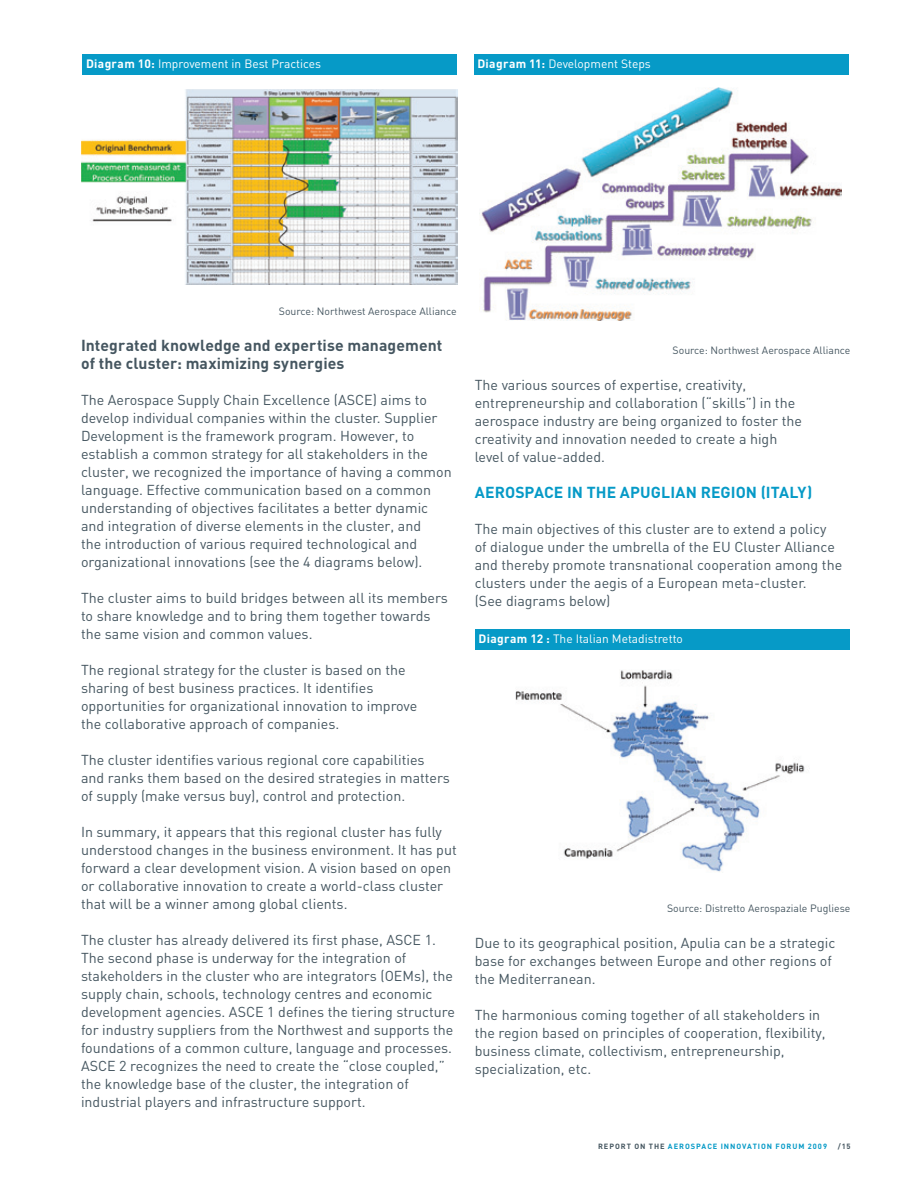
<style>
.page{position:relative;width:918px;height:1188px;background:#fff}
.page>*{position:absolute;margin:0;border:0;box-sizing:border-box;transform-origin:0 0}
.t1{font:700 15.75px/18px "DIN";letter-spacing:.005em;color:#455660}
.t2{font:700 15.75px "DIN";letter-spacing:.005em;color:#069ac7}
.t3{font:14.25px/18px "DIN";color:#455660}
.t4{font:12px "DIN";color:#fff}
.t5{font:10.5px "DIN";color:#455660}
.t6{font:700 7.5px "DIN";letter-spacing:.125em;color:#069ac7}
.t7{font:700 7.5px "DIN";color:#455660}
.s1{font-weight:700}
.s2{color:#455660}
</style>
<div class="page">
<img style="left:81px;top:89px;width:376px;height:196px">
<div style="left:82px;top:54px;width:375px;height:20px;background:#069ac7"></div>
<img style="left:480px;top:87px;width:362px;height:233px">
<div style="left:474px;top:54px;width:375px;height:20px;background:#069ac7"></div>
<img style="left:516px;top:670px;width:289px;height:202px">
<div style="left:475px;top:630px;width:375px;height:20px;background:#069ac7"></div>
<p class="t4" style="left:86px;top:56px;width:237px"><span class="s1">Diagram 10:</span> Improvement in Best Practices</p>
<p class="t4" style="left:477px;top:56px;width:175px"><span class="s1">Diagram 11:</span> Development Steps</p>
<p class="t5" style="left:279px;top:304px;width:179px">Source: Northwest Aerospace Alliance</p>
<p class="t1" style="left:81px;top:335px;width:363px">Integrated knowledge and expertise management of the cluster: maximizing synergies</p>
<p class="t3" style="left:81px;top:390px;width:372px">The Aerospace Supply Chain Excellence (ASCE) aims to develop individual companies within the cluster. Supplier Development is the framework program. However, to establish a common strategy for all stakeholders in the cluster, we recognized the importance of having a common language. Effective communication based on a common understanding of objectives facilitates a better dynamic and integration of diverse elements in the cluster, and<br>the introduction of various required technological and organizational innovations (see the 4 diagrams below).</p>
<p class="t3" style="left:81px;top:588px;width:368px">The cluster aims to build bridges between all its members to share knowledge and to bring them together towards the same vision and common values.</p>
<p class="t3" style="left:81px;top:660px;width:338px">The regional strategy for the cluster is based on the sharing of best business practices. It identifies opportunities for organizational innovation to improve the collaborative approach of companies.</p>
<p class="t3" style="left:81px;top:750px;width:371px">The cluster identifies various regional core capabilities and ranks them based on the desired strategies in matters of supply (make versus buy), control and protection.</p>
<p class="t3" style="left:81px;top:822px;width:377px">In summary, it appears that this regional cluster has fully understood changes in the business environment. It has put forward a clear development vision. A vision based on open or collaborative innovation to create a world-class cluster that will be a winner among global clients.</p>
<p class="t3" style="left:81px;top:930px;width:375px">The cluster has already delivered its first phase, ASCE 1.<br>The second phase is underway for the integration of stakeholders in the cluster who are integrators (OEMs), the supply chain, schools, technology centres and economic development agencies. ASCE 1 defines the tiering structure for industry suppliers from the Northwest and supports the foundations of a common culture, language and processes.<br>ASCE 2 recognizes the need to create the “close coupled,” the knowledge base of the cluster, the integration of industrial players and infrastructure support.</p>
<p class="t5" style="left:673px;top:343px;width:179px">Source: Northwest Aerospace Alliance</p>
<p class="t3" style="left:475px;top:375px;width:329px">The various sources of expertise, creativity, entrepreneurship and collaboration (“skills”) in the aerospace industry are being organized to foster the creativity and innovation needed to create a high level of value-added.</p>
<p class="t2" style="left:475px;top:482px;width:339px">AEROSPACE IN THE APUGLIAN REGION (ITALY)</p>
<p class="t3" style="left:475px;top:519px;width:369px">The main objectives of this cluster are to extend a policy<br>of dialogue under the umbrella of the EU Cluster Alliance and thereby promote transnational cooperation among the clusters under the aegis of a European meta-cluster.<br>(See diagrams below)</p>
<p class="t4" style="left:479px;top:632px;width:206px"><span class="s1">Diagram 12 :</span> The Italian Metadistretto</p>
<p class="t5" style="left:667px;top:901px;width:185px">Source: Distretto Aerospaziale Pugliese</p>
<p class="t3" style="left:475px;top:933px;width:362px">Due to its geographical position, Apulia can be a strategic base for exchanges between Europe and other regions of the Mediterranean.</p>
<p class="t3" style="left:475px;top:1005px;width:352px">The harmonious coming together of all stakeholders in the region based on principles of cooperation, flexibility, business climate, collectivism, entrepreneurship, specialization, etc.</p>
<p class="t6" style="left:598px;top:1142px;width:231px"><span class="s2">REPORT ON THE</span> AEROSPACE INNOVATION FORUM 2009</p>
<p class="t7" style="left:838px;top:1142px;width:14px">/15</p>
</div>
